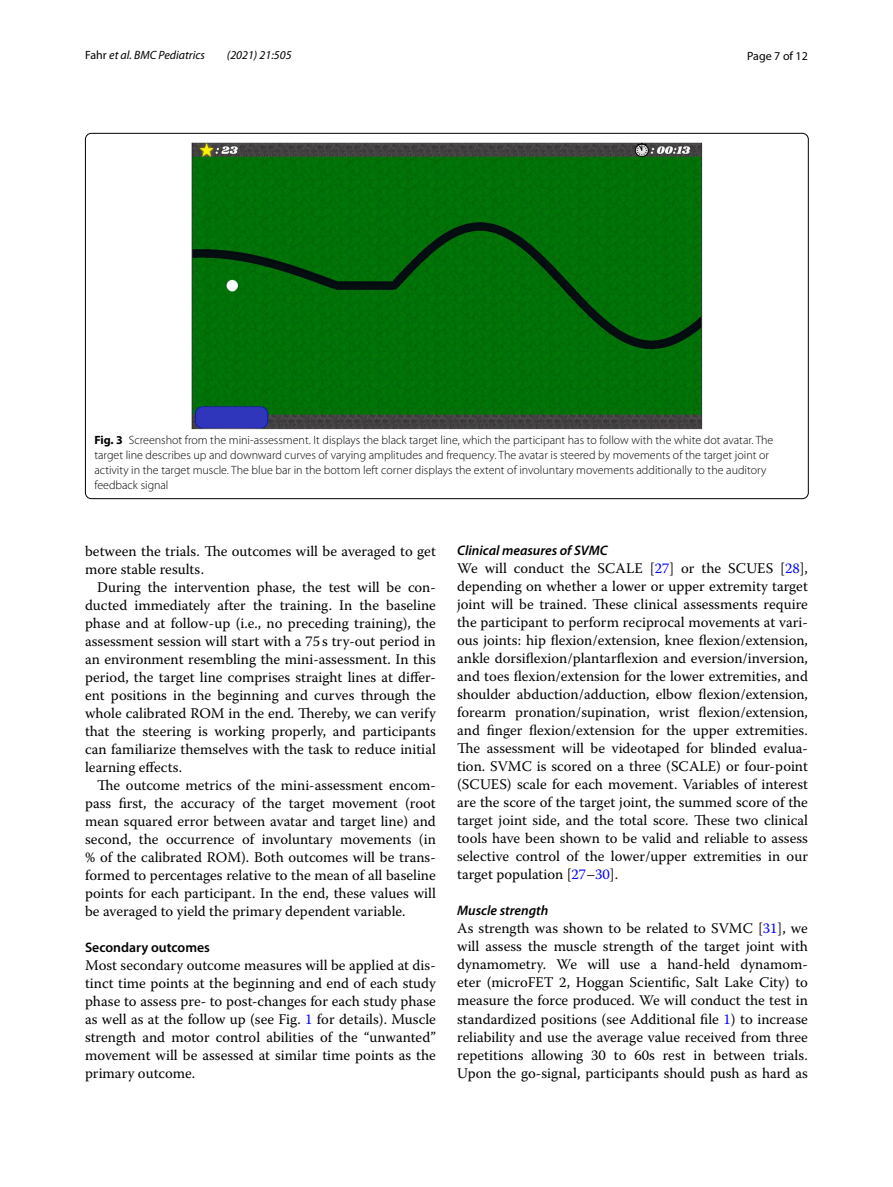
<style>
.page{position:relative;width:893px;height:1187px;background:#fff}
.page>*{position:absolute;margin:0;border:0;box-sizing:border-box;transform-origin:0 0}
.t1{font:14.7px/18px "Warnock Pro";color:#000;text-align:justify}
.t2{font:italic 600 13.8px "Myriad Pro";color:#000}
.t3{font:600 13.8px "Myriad Pro";color:#000}
.t4{font:300 12px/15px "Myriad Pro";color:#000}
.t5{font:italic 12px "Myriad Pro";color:#000}
.t6{font:12px "Myriad Pro";color:#000}
.s1{font-style:normal}
.s2{font-weight:700}
.s3{color:#00f}
</style>
<div class="page">
<img style="left:192px;top:142px;width:510px;height:287px">
<p class="t5" style="left:85px;top:48px;width:122px"><span class="s1">Fahr</span> et al. BMC Pediatrics</p>
<p class="t5" style="left:227px;top:48px;width:66px">(2021) 21:505</p>
<p class="t6" style="left:747px;top:48px;width:62px">Page 7 of 12</p>
<p class="t4" style="left:94px;top:433px;width:680px"><span class="s2">Fig. 3</span> Screenshot from the mini-assessment. It displays the black target line, which the participant has to follow with the white dot avatar. The target line describes up and downward curves of varying amplitudes and frequency. The avatar is steered by movements of the target joint or activity in the target muscle. The blue bar in the bottom left corner displays the extent of involuntary movements additionally to the auditory feedback signal</p>
<p class="t1" style="left:85px;top:541px;width:352px">between the trials. The outcomes will be averaged to get more stable results.</p>
<p class="t1" style="left:85px;top:577px;width:352px;text-indent:12px">During the intervention phase, the test will be con&shy;ducted immediately after the training. In the baseline phase and at follow-up (i.e., no preceding training), the assessment session will start with a 75 s try-out period in an environment resembling the mini-assessment. In this period, the target line comprises straight lines at differ&shy;ent positions in the beginning and curves through the whole calibrated ROM in the end. Thereby, we can verify that the steering is working properly, and participants can familiarize themselves with the task to reduce initial learning effects.</p>
<p class="t1" style="left:85px;top:775px;width:352px;text-indent:12px">The outcome metrics of the mini-assessment encom&shy;pass first, the accuracy of the target movement (root mean squared error between avatar and target line) and second, the occurrence of involuntary movements (in % of the calibrated ROM). Both outcomes will be trans&shy;formed to percentages relative to the mean of all baseline points for each participant. In the end, these values will be averaged to yield the primary dependent variable.</p>
<p class="t3" style="left:85px;top:938px;width:126px">Secondary outcomes</p>
<p class="t1" style="left:85px;top:955px;width:352px">Most secondary outcome measures will be applied at dis&shy;tinct time points at the beginning and end of each study phase to assess pre- to post-changes for each study phase as well as at the follow up (see Fig. <span class="s3">1</span> for details). Muscle strength and motor control abilities of the “unwanted” movement will be assessed at similar time points as the primary outcome.</p>
<p class="t2" style="left:457px;top:541px;width:152px">Clinical measures of SVMC</p>
<p class="t1" style="left:457px;top:559px;width:352px">We will conduct the SCALE [<span class="s3">27</span>] or the SCUES [<span class="s3">28</span>], depending on whether a lower or upper extremity target joint will be trained. These clinical assessments require the participant to perform reciprocal movements at vari&shy;ous joints: hip flexion/extension, knee flexion/extension, ankle dorsiflexion/plantarflexion and eversion/inversion, and toes flexion/extension for the lower extremities, and shoulder abduction/adduction, elbow flexion/extension, forearm pronation/supination, wrist flexion/extension, and finger flexion/extension for the upper extremities.<br>The assessment will be videotaped for blinded evalua&shy;tion. SVMC is scored on a three (SCALE) or four-point (SCUES) scale for each movement. Variables of interest are the score of the target joint, the summed score of the target joint side, and the total score. These two clinical tools have been shown to be valid and reliable to assess selective control of the lower/upper extremities in our target population [<span class="s3">27</span>–<span class="s3">30</span>].</p>
<p class="t2" style="left:457px;top:901px;width:93px">Muscle strength</p>
<p class="t1" style="left:457px;top:919px;width:352px">As strength was shown to be related to SVMC [<span class="s3">31</span>], we will assess the muscle strength of the target joint with dynamometry. We will use a hand-held dynamom&shy;eter (microFET 2, Hoggan Scientific, Salt Lake City) to measure the force produced. We will conduct the test in standardized positions (see Additional file <span class="s3">1</span>) to increase reliability and use the average value received from three repetitions allowing 30 to 60s rest in between trials.<br>Upon the go-signal, participants should push as hard as</p>
</div>
